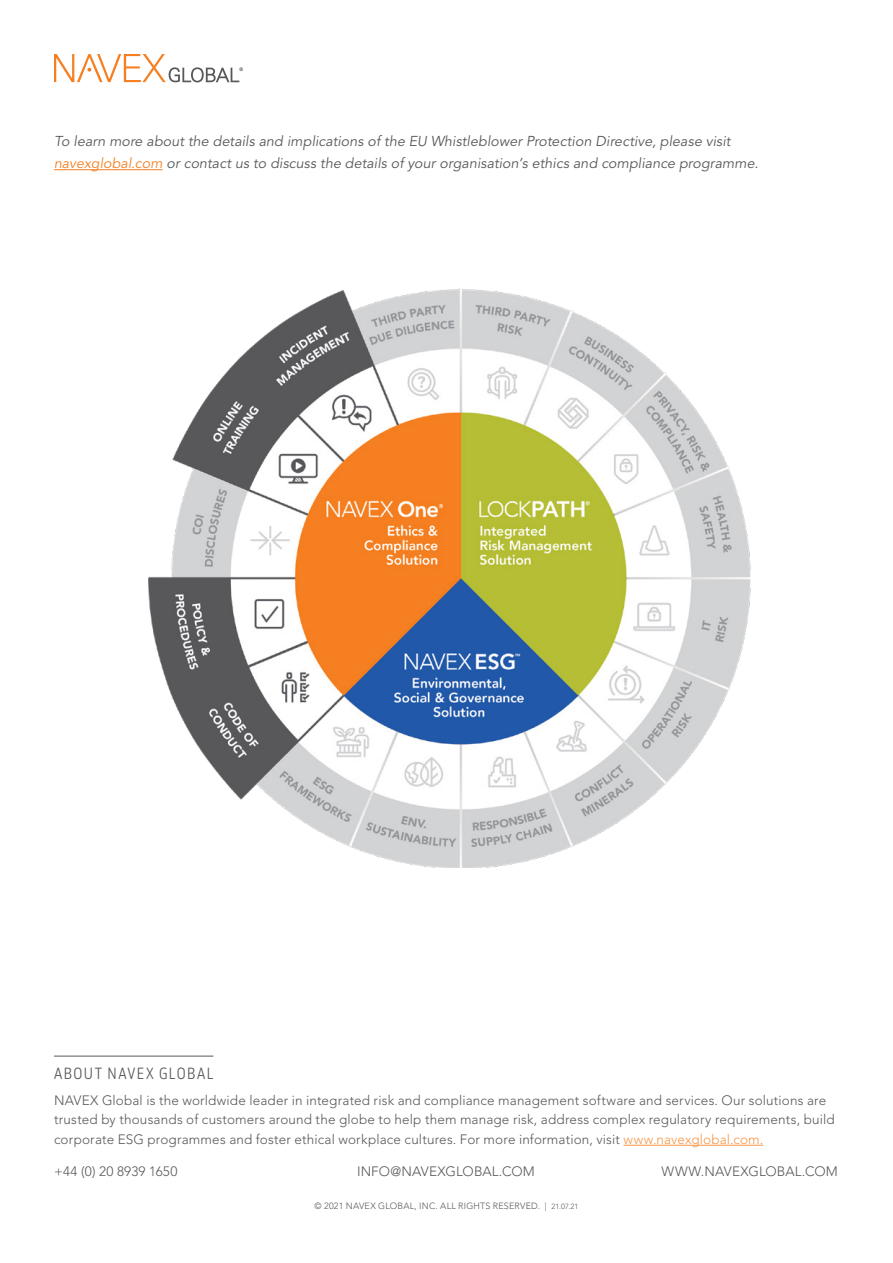
<style>
.page{position:relative;width:893px;height:1263px;background:#fff}
.page>*{position:absolute;margin:0;border:0;box-sizing:border-box;transform-origin:0 0}
.t1{font:300 15px "October Cond Std";letter-spacing:.1em;color:#57585a}
.t2{font:italic 14.25px/22.5px "Avenir LT Std";letter-spacing:.005em;color:#57585a}
.t3{font:300 13.5px/19.5px "Avenir LT Std";letter-spacing:.01em;color:#57585a}
.t4{font:300 9px "Avenir LT Std";letter-spacing:.02em;color:#57585a}
.s1{color:#f57f21}
.s2{color:#f79647}
.s3{font-size:7.5px}
</style>
<div class="page">
<svg style="left:54px;top:54px;width:189px;height:28px"></svg>
<hr style="left:54px;top:1056px;width:159px;height:1px;background:#57585a">
<hr style="left:623px;top:1145px;width:140px;height:1px;background:#f79647">
<hr style="left:54px;top:169px;width:109px;height:1px;background:#f57f21">
<img style="left:148px;top:289px;width:602px;height:578px">
<p class="t2" style="left:54px;top:130px;width:706px">To learn more about the details and implications of the EU Whistleblower Protection Directive, please visit <span class="s1">navexglobal.com</span> or contact us to discuss the details of your organisation’s ethics and compliance programme.</p>
<p class="t1" style="left:54px;top:1063px;width:161px">ABOUT NAVEX GLOBAL</p>
<p class="t3" style="left:54px;top:1090px;width:782px">NAVEX Global is the worldwide leader in integrated risk and compliance management software and services. Our solutions are trusted by thousands of customers around the globe to help them manage risk, address complex regulatory requirements, build corporate ESG programmes and foster ethical workplace cultures. For more information, visit <span class="s2">www.navexglobal.com.</span></p>
<p class="t3" style="left:54px;top:1162px;width:125px">+44 (0) 20 8939 1650</p>
<p class="t3" style="left:357px;top:1162px;width:179px">INFO@NAVEXGLOBAL.COM</p>
<p class="t3" style="left:662px;top:1162px;width:178px">WWW.NAVEXGLOBAL.COM</p>
<p class="t4" style="left:315px;top:1200px;width:265px">© 2021 NAVEX GLOBAL, INC. ALL RIGHTS RESERVED. | <span class="s3">21.07.21</span></p>
</div>
